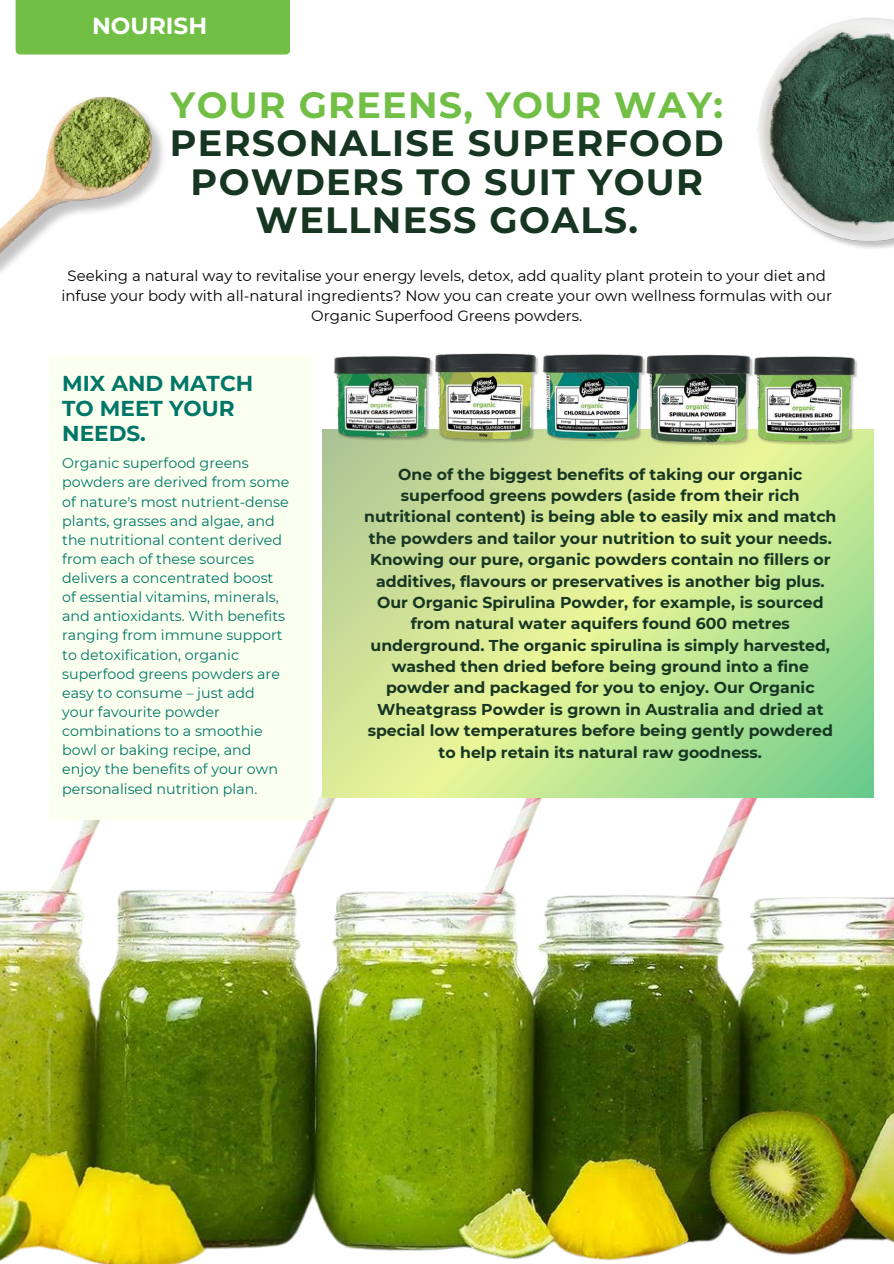
<style>
.page{position:relative;width:894px;height:1264px;background:#fff}
.page>*{position:absolute;margin:0;border:0;box-sizing:border-box;transform-origin:0 0}
.t1{font:700 36.6px/38.2px "Montserrat";letter-spacing:.035em;color:#163622;text-align:center}
.t2{font:700 36.6px "Montserrat";letter-spacing:.035em;color:#71bf44}
.t3{font:700 23.25px "Montserrat";color:#fff}
.t4{font:700 21.6px/24.8px "Montserrat";color:#007668}
.t5{font:700 15.75px/21.3px "Montserrat";color:#163622;text-align:center}
.t6{font:14.85px/20.2px "Montserrat";color:#000;text-align:center}
.t7{font:14.25px/19.2px "Montserrat";color:#007668}
</style>
<div class="page">
<div style="left:16px;top:0;width:274px;height:55px;background:#71bf44"></div>
<img style="left:1px;top:714px;width:892px;height:549px">
<svg style="left:322px;top:429px;width:551px;height:368px;background:#c8e596"></svg>
<div style="left:50px;top:356px;width:262px;height:463px;background:#fbffef"></div>
<img style="left:0;top:96px;width:163px;height:177px">
<img style="left:757px;top:17px;width:136px;height:231px">
<img style="left:322px;top:356px;width:101px;height:94px">
<img style="left:423px;top:353px;width:108px;height:100px">
<img style="left:766px;top:356px;width:104px;height:99px">
<img style="left:634px;top:354px;width:132px;height:102px">
<img style="left:531px;top:354px;width:127px;height:99px">
<h2 class="t3" style="left:92px;top:12px;width:117px">NOURISH</h2>
<h1 class="t2" style="left:171px;top:82px;width:553px">YOUR GREENS, YOUR WAY:</h1>
<h1 class="t1" style="left:170px;top:124px;width:555px">PERSONALISE SUPERFOOD<br>POWDERS TO SUIT YOUR<br>WELLNESS GOALS.</h1>
<p class="t6" style="left:61px;top:265px;width:772px">Seeking a natural way to revitalise your energy levels, detox, add quality plant protein to your diet and infuse your body with all-natural ingredients? Now you can create your own wellness formulas with our<br>Organic Superfood Greens powders.</p>
<h3 class="t4" style="left:62px;top:371px;width:192px">MIX AND MATCH<br>TO MEET YOUR<br>NEEDS.</h3>
<p class="t7" style="left:62px;top:453px;width:229px">Organic superfood greens powders are derived from some of nature's most nutrient-dense plants, grasses and algae, and the nutritional content derived from each of these sources delivers a concentrated boost of essential vitamins, minerals, and antioxidants. With benefits ranging from immune support to detoxification, organic superfood greens powders are easy to consume – just add your favourite powder combinations to a smoothie bowl or baking recipe, and enjoy the benefits of your own personalised nutrition plan.</p>
<p class="t5" style="left:364px;top:463px;width:473px">One of the biggest benefits of taking our organic superfood greens powders (aside from their rich nutritional content) is being able to easily mix and match the powders and tailor your nutrition to suit your needs.<br>Knowing our pure, organic powders contain no fillers or additives, flavours or preservatives is another big plus.<br>Our Organic Spirulina Powder, for example, is sourced from natural water aquifers found 600 metres underground. The organic spirulina is simply harvested, washed then dried before being ground into a fine powder and packaged for you to enjoy. Our Organic Wheatgrass Powder is grown in Australia and dried at special low temperatures before being gently powdered to help retain its natural raw goodness.</p>
</div>
